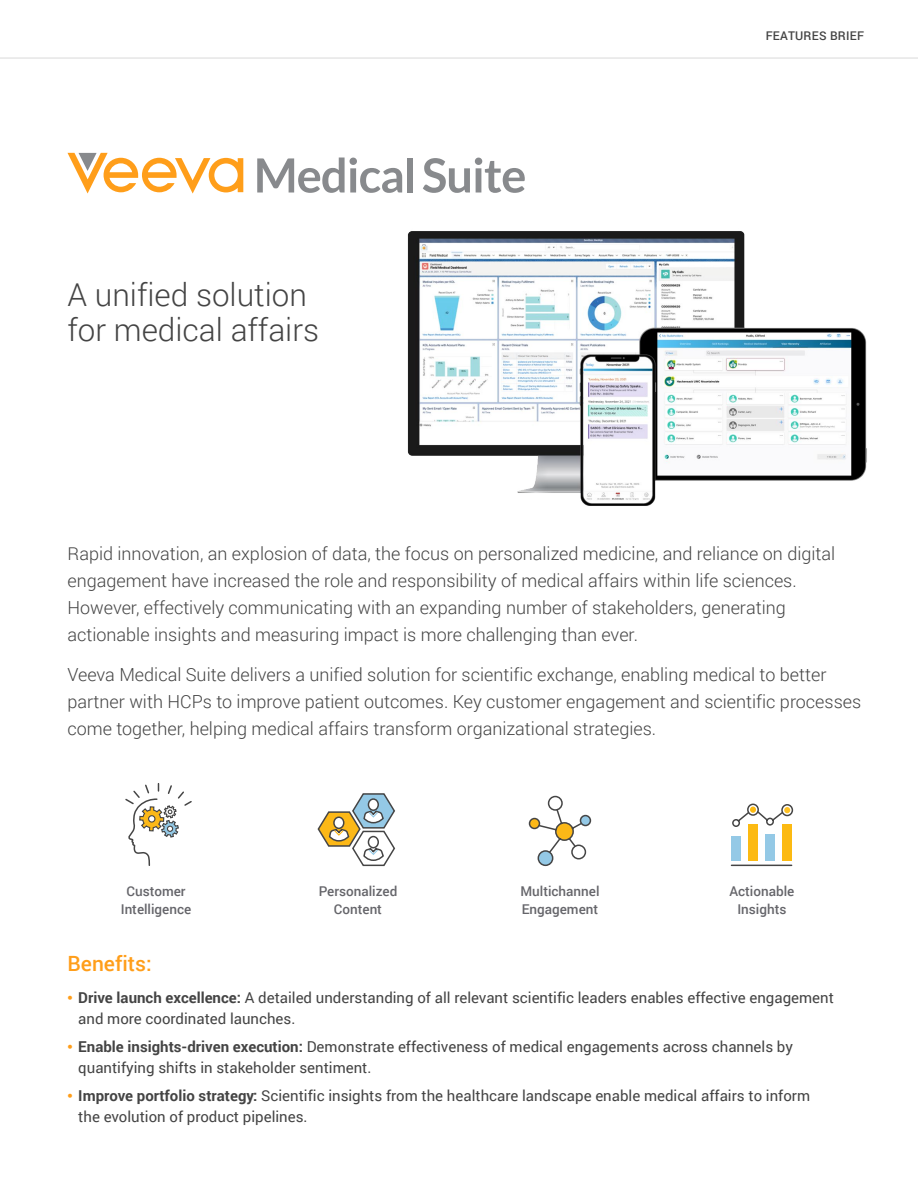
<style>
.page{position:relative;width:918px;height:1188px;background:#fff}
.page>*{position:absolute;margin:0;border:0;box-sizing:border-box;transform-origin:0 0}
.t1{font:300 31.5px/34.5px "Roboto";color:#444}
.t2{font:500 21px "Roboto";color:#ff9e1a}
.t3{font:300 18px/27px "Roboto";color:#444}
.t4{font:15px/21px "Roboto";color:#444}
.t5{font:500 13.5px/18px "Roboto";color:#65656a;text-align:center}
.t6{font:500 12px "Roboto";letter-spacing:.02em;color:#444}
.s1{font-family:"Arial MT Std";font-weight:500;color:#ff9e1a}
.s2{font-weight:700}
</style>
<div class="page">
<hr style="left:0;top:58px;width:918px;height:1px;background:#d9d9d9">
<svg style="left:257px;top:158px;width:145px;height:35px"></svg>
<div style="left:407px;top:158px;width:6px;height:35px;background:#888a8d"></div>
<svg style="left:423px;top:158px;width:102px;height:35px"></svg>
<svg style="left:68px;top:153px;width:175px;height:41px"></svg>
<div style="left:530px;top:819px;width:9px;height:9px;background:#fcb817;border-radius:50%"></div>
<div style="left:529px;top:818px;width:11px;height:11px;border:2px solid #454545;border-radius:50%"></div>
<div style="left:580px;top:816px;width:10px;height:10px;background:#94c9e6;border-radius:50%"></div>
<div style="left:580px;top:815px;width:11px;height:11px;border:2px solid #454545;border-radius:50%"></div>
<div style="left:571px;top:845px;width:15px;height:14px;border:2px solid #454545;border-radius:50%"></div>
<div style="left:548px;top:796px;width:15px;height:15px;border:2px solid #454545;border-radius:50%"></div>
<div style="left:538px;top:851px;width:15px;height:14px;background:#94c9e6;border-radius:50%"></div>
<div style="left:538px;top:850px;width:15px;height:16px;border:2px solid #454545;border-radius:50%"></div>
<svg style="left:537px;top:808px;width:46px;height:46px"></svg>
<hr style="left:731px;top:865px;width:61px;height:1px;background:#454545">
<div style="left:731px;top:836px;width:10px;height:25px;background:#94c9e6"></div>
<div style="left:783px;top:824px;width:9px;height:37px;background:#fcba12"></div>
<div style="left:748px;top:824px;width:10px;height:37px;background:#fcba12"></div>
<div style="left:747px;top:804px;width:12px;height:12px;border:2px solid #454545;border-radius:50%"></div>
<div style="left:781px;top:804px;width:12px;height:12px;border:2px solid #454545;border-radius:50%"></div>
<div style="left:766px;top:834px;width:9px;height:27px;background:#94c9e6"></div>
<svg style="left:732px;top:807px;width:58px;height:21px"></svg>
<svg style="left:317px;top:793px;width:79px;height:74px"></svg>
<div style="left:368px;top:836px;width:11px;height:12px;border:2px solid #454545;border-radius:50%"></div>
<img style="left:407px;top:231px;width:460px;height:275px">
<svg style="left:125px;top:783px;width:67px;height:83px"></svg>
<h1 class="t1" style="left:68px;top:277px;width:253px">A unified solution for medical affairs</h1>
<p class="t6" style="left:766px;top:27px;width:100px">FEATURES BRIEF</p>
<p class="t3" style="left:68px;top:539px;width:769px">Rapid innovation, an explosion of data, the focus on personalized medicine, and reliance on digital engagement have increased the role and responsibility of medical affairs within life sciences.<br>However, effectively communicating with an expanding number of stakeholders, generating actionable insights and measuring impact is more challenging than ever.</p>
<p class="t3" style="left:68px;top:661px;width:795px">Veeva Medical Suite delivers a unified solution for scientific exchange, enabling medical to better partner with HCPs to improve patient outcomes. Key customer engagement and scientific processes come together, helping medical affairs transform organizational strategies.</p>
<p class="t5" style="left:121px;top:881px;width:72px">Customer<br>Intelligence</p>
<p class="t5" style="left:319px;top:881px;width:80px">Personalized<br>Content</p>
<p class="t5" style="left:520px;top:881px;width:81px;text-align:left">Multichannel<br>Engagement</p>
<p class="t5" style="left:729px;top:881px;width:66px">Actionable<br>Insights</p>
<p class="t2" style="left:68px;top:949px;width:86px">Benefits:</p>
<p class="t4" style="left:78px;top:987px;width:757px;text-indent:-11px"><span class="s1">•</span> <span class="s2">Drive launch excellence:</span> A detailed understanding of all relevant scientific leaders enables effective engagement and more coordinated launches.</p>
<p class="t4" style="left:78px;top:1035px;width:716px;text-indent:-11px"><span class="s1">•</span> <span class="s2">Enable insights-driven execution:</span> Demonstrate effectiveness of medical engagements across channels by quantifying shifts in stakeholder sentiment.</p>
<p class="t4" style="left:78px;top:1084px;width:733px;text-indent:-11px"><span class="s1">•</span> <span class="s2">Improve portfolio strategy:</span> Scientific insights from the healthcare landscape enable medical affairs to inform the evolution of product pipelines.</p>
</div>
